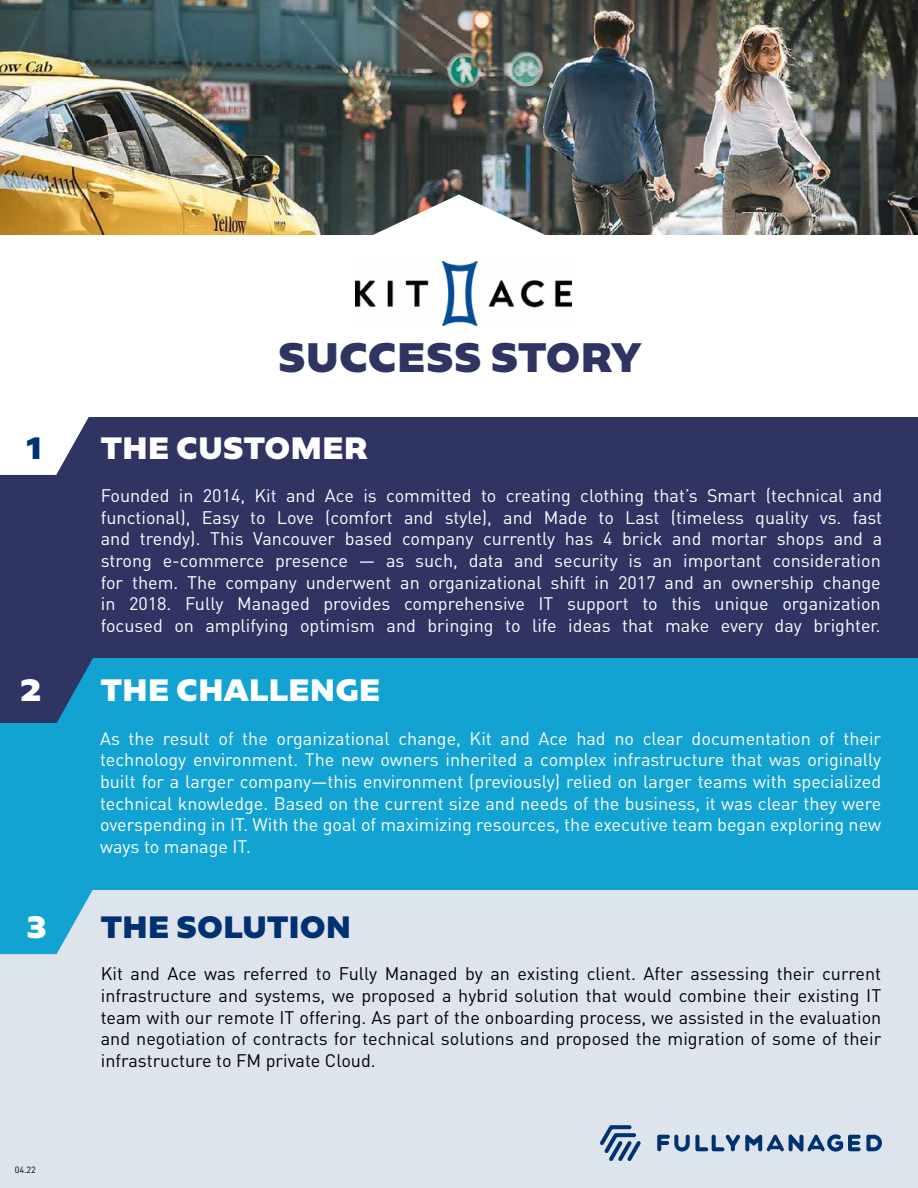
<style>
.page{position:relative;width:918px;height:1188px;background:#fff}
.page>*{position:absolute;margin:0;border:0;box-sizing:border-box;transform-origin:0 0}
.t1{font:900 36px "Geometrica";color:#2f3463}
.t2{font:900 27px "Geometrica";color:#fff}
.t3{font:900 27px "Geometrica";color:#003171}
.t4{font:18px/21.6px "DINOT";color:#fff;text-align:justify}
.t5{font:18px/21.6px "DINOT";color:#000;text-align:justify}
.t6{font:9px "DINOT";color:#000}
</style>
<div class="page">
<div style="left:0;top:707px;width:918px;height:481px;background:#dee4ec"></div>
<img style="left:0;top:0;width:918px;height:235px">
<div style="left:0;top:658px;width:918px;height:231px;background:#12a3d3"></div>
<div style="left:0;top:412px;width:918px;height:246px;background:#2f3463"></div>
<svg style="left:343px;top:194px;width:232px;height:41px"></svg>
<div style="left:0;top:235px;width:918px;height:182px;background:#fff"></div>
<svg style="left:0;top:889px;width:93px;height:65px"></svg>
<svg style="left:0;top:658px;width:93px;height:65px"></svg>
<img style="left:355px;top:261px;width:217px;height:64px">
<svg style="left:657px;top:1134px;width:225px;height:18px"></svg>
<svg style="left:600px;top:1125px;width:41px;height:36px"></svg>
<svg style="left:0;top:417px;width:89px;height:58px"></svg>
<p class="t1" style="left:278px;top:332px;width:365px">SUCCESS STORY</p>
<p class="t3" style="left:27px;top:429px;width:17px">1</p>
<p class="t2" style="left:101px;top:429px;width:269px">THE CUSTOMER</p>
<p class="t4" style="left:101px;top:485px;width:783px">Founded in 2014, Kit and Ace is committed to creating clothing that’s Smart (technical and functional), Easy to Love (comfort and style), and Made to Last (timeless quality vs. fast and trendy). This Vancouver based company currently has 4 brick and mortar shops and a strong e-commerce presence — as such, data and security is an important consideration for them. The company underwent an organizational shift in 2017 and an ownership change in 2018. Fully Managed provides comprehensive IT support to this unique organization focused on amplifying optimism and bringing to life ideas that make every day brighter.</p>
<p class="t2" style="left:20px;top:672px;width:23px">2</p>
<p class="t2" style="left:101px;top:672px;width:281px">THE CHALLENGE</p>
<p class="t4" style="left:100px;top:727px;width:783px">As the result of the organizational change, Kit and Ace had no clear documentation of their technology environment. The new owners inherited a complex infrastructure that was originally built for a larger company—this environment (previously) relied on larger teams with specialized technical knowledge. Based on the current size and needs of the business, it was clear they were overspending in IT. With the goal of maximizing resources, the executive team began exploring new ways to manage IT.</p>
<p class="t2" style="left:27px;top:908px;width:22px">3</p>
<p class="t3" style="left:101px;top:908px;width:252px">THE SOLUTION</p>
<p class="t5" style="left:101px;top:963px;width:782px">Kit and Ace was referred to Fully Managed by an existing client. After assessing their current infrastructure and systems, we proposed a hybrid solution that would combine their existing IT team with our remote IT offering. As part of the onboarding process, we assisted in the evaluation and negotiation of contracts for technical solutions and proposed the migration of some of their infrastructure to FM private Cloud.</p>
<p class="t6" style="left:15px;top:1165px;width:23px">04.22</p>
</div>
